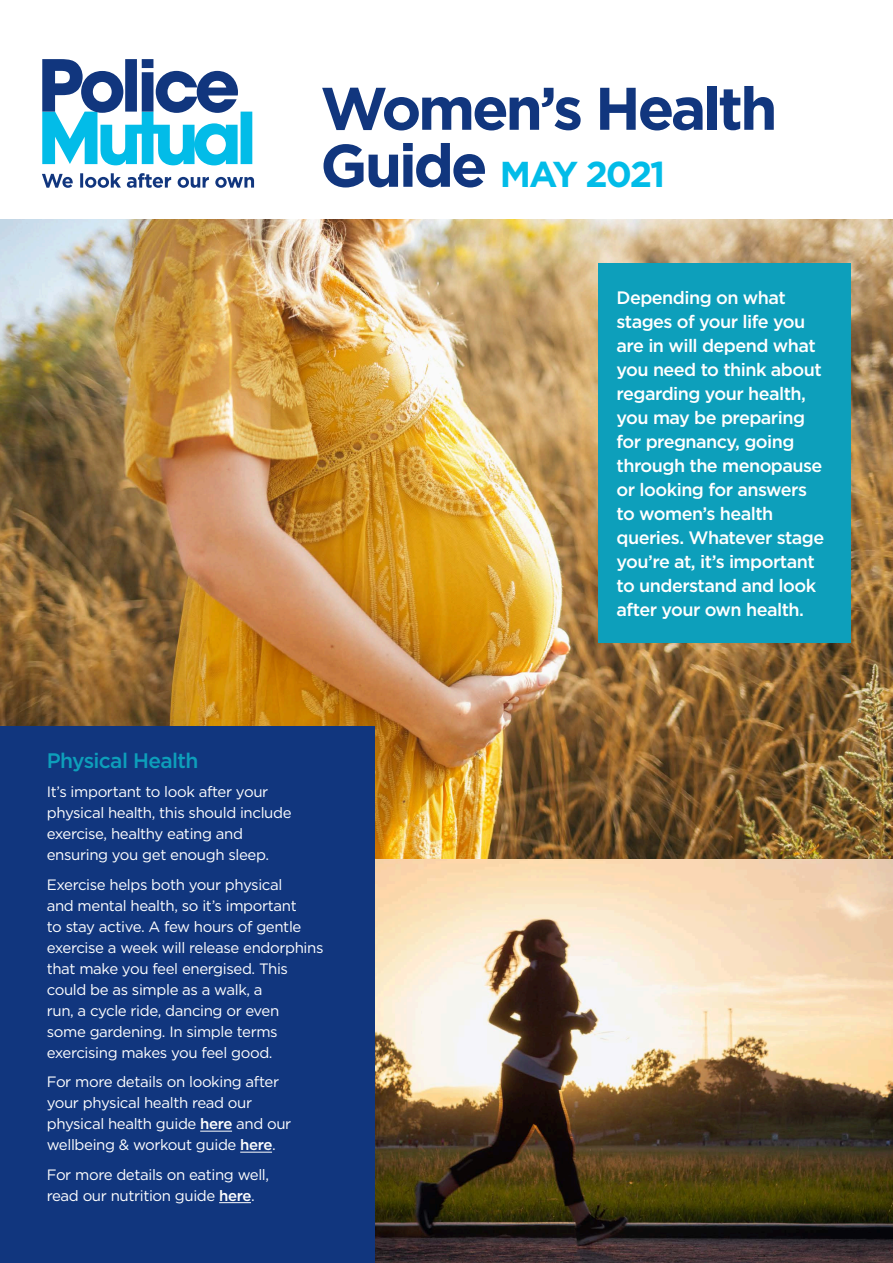
<style>
.page{position:relative;width:893px;height:1263px;background:#fff}
.page>*{position:absolute;margin:0;border:0;box-sizing:border-box;transform-origin:0 0}
.t1{font:700 60px "Gotham";letter-spacing:-.055em;color:#11367e}
.t2{font:700 36px "Gotham";letter-spacing:-.06em;color:#02bce8}
.t3{font:500 21px "Gotham";letter-spacing:-.03em;color:#0d9fbb}
.t4{font:500 18px/24px "Gotham";letter-spacing:-.03em;color:#fff}
.t5{font:15px/21px "Gotham";letter-spacing:-.025em;color:#fff}
.s1{font-size:60px;color:#11367e}
.s2{font-weight:500}
</style>
<div class="page">
<img style="left:0;top:219px;width:893px;height:641px">
<div style="left:598px;top:264px;width:252px;height:379px;background:#0d9fbb"></div>
<img style="left:374px;top:860px;width:519px;height:403px">
<div style="left:0;top:727px;width:374px;height:536px;background:#11367e"></div>
<hr style="left:200px;top:1131px;width:32px;height:1px;background:#fff">
<hr style="left:240px;top:1152px;width:32px;height:1px;background:#fff">
<hr style="left:219px;top:1202px;width:32px;height:1px;background:#fff">
<svg style="left:42px;top:173px;width:212px;height:15px"></svg>
<svg style="left:42px;top:59px;width:210px;height:106px"></svg>
<h1 class="t1" style="left:320px;top:74px;width:459px">Women’s Health</h1>
<h2 class="t2" style="left:320px;top:153px;width:346px"><span class="s1">Guide</span> MAY 2021</h2>
<h3 class="t3" style="left:47px;top:748px;width:153px">Physical Health</h3>
<p class="t5" style="left:47px;top:781px;width:246px">It’s important to look after your physical health, this should include exercise, healthy eating and ensuring you get enough sleep.</p>
<p class="t5" style="left:47px;top:873px;width:278px">Exercise helps both your physical<br>and mental health, so it’s important<br>to stay active. A few hours of gentle exercise a week will release endorphins that make you feel energised. This could be as simple as a walk, a<br>run, a cycle ride, dancing or even<br>some gardening. In simple terms exercising makes you feel good.</p>
<p class="t5" style="left:47px;top:1071px;width:246px">For more details on looking after your physical health read our physical health guide <span class="s2">here</span> and our wellbeing &amp; workout guide <span class="s2">here</span>.</p>
<p class="t5" style="left:47px;top:1163px;width:224px">For more details on eating well, read our nutrition guide <span class="s2">here</span>.</p>
<p class="t4" style="left:617px;top:285px;width:209px">Depending on what stages of your life you are in will depend what you need to think about regarding your health, you may be preparing for pregnancy, going through the menopause or looking for answers to women’s health queries. Whatever stage you’re at, it’s important to understand and look after your own health.</p>
</div>
